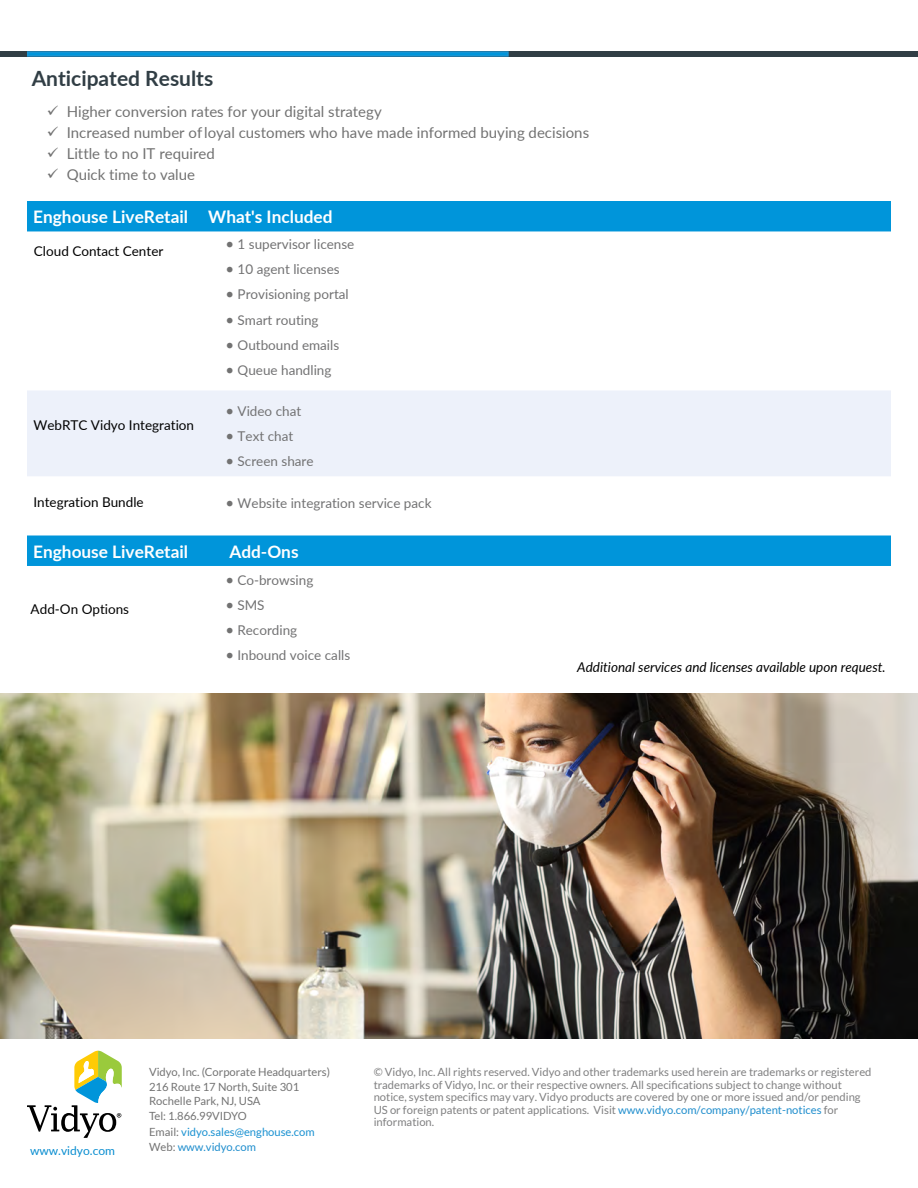
<style>
.page{position:relative;width:918px;height:1188px;background:#fff}
.page>*{position:absolute;margin:0;border:0;box-sizing:border-box;transform-origin:0 0}
.t1{font:700 21px "Lato";color:#313e45}
.t2{font:700 17.25px "Lato";color:#fff}
.t3{font:700 17.25px "Lato";color:#fff}
.t4{font:15px "Lato";color:#727272}
.t5{font:13.5px "Lato";color:#727273}
.t6{font:13.5px "Lato";color:#000}
.t7{font:italic 13.5px "Lato";color:#000}
.t8{font:12px "Lato";color:#088dd0}
.t9{font:11.25px/12.6px "Lato";color:#808081}
.t10{font:11.25px/15px "Lato";color:#737373}
.s1{font-style:inherit}
.s2{font-size:15px;color:#727272}
.s3{color:#1a91d1}
.s4{color:#1e8dcd}
</style>
<div class="page">
<div style="left:0;top:51px;width:918px;height:6px;background:#313e45"></div>
<svg style="left:27px;top:51px;width:482px;height:6px;background:#128bc6"></svg>
<svg style="left:27px;top:1051px;width:95px;height:87px"></svg>
<div style="left:27px;top:201px;width:864px;height:30px;background:#0095da"></div>
<div style="left:27px;top:391px;width:864px;height:85px;background:#edf1fa"></div>
<img style="left:0;top:693px;width:918px;height:346px">
<div style="left:27px;top:536px;width:864px;height:30px;background:#0095da"></div>
<h1 class="t1" style="left:32px;top:63px;width:183px">Anticipated Results</h1>
<h3 class="t4" style="left:47px;top:101px;width:337px">✓ Higher conversion rates for your digital strategy</h3>
<h3 class="t4" style="left:47px;top:122px;width:544px">✓ Increased number ofloyal customers who have made informed buying decisions</h3>
<h3 class="t4" style="left:47px;top:143px;width:170px">✓ Little to no IT required</h3>
<h3 class="t4" style="left:47px;top:164px;width:150px">✓ Quick time to value</h3>
<h2 class="t2" style="left:33px;top:204px;width:301px"><span class="s1">Enghouse Live</span>Retail What's Included</h2>
<p class="t6" style="left:34px;top:241px;width:131px">Cloud Contact Center</p>
<p class="t5" style="left:226px;top:235px;width:130px"><span class="s2">•</span> 1 supervisor license</p>
<p class="t5" style="left:226px;top:260px;width:116px"><span class="s2">•</span> 10 agent licenses</p>
<p class="t5" style="left:226px;top:285px;width:125px"><span class="s2">•</span> Provisioning portal</p>
<p class="t5" style="left:226px;top:310px;width:95px"><span class="s2">•</span> Smart routing</p>
<p class="t5" style="left:226px;top:335px;width:115px"><span class="s2">•</span> Outbound emails</p>
<p class="t5" style="left:226px;top:360px;width:107px"><span class="s2">•</span> Queue handling</p>
<p class="t5" style="left:226px;top:402px;width:77px"><span class="s2">•</span> Video chat</p>
<p class="t5" style="left:226px;top:427px;width:69px"><span class="s2">•</span> Text chat</p>
<p class="t5" style="left:226px;top:452px;width:90px"><span class="s2">•</span> Screen share</p>
<p class="t5" style="left:226px;top:493px;width:207px"><span class="s2">•</span> Website integration service pack</p>
<p class="t6" style="left:33px;top:415px;width:162px">WebRTC Vidyo Integration</p>
<p class="t6" style="left:33px;top:493px;width:112px">Integration Bundle</p>
<h2 class="t3" style="left:33px;top:539px;width:156px">Enghouse Live<span class="s1">Retail</span></h2>
<h2 class="t2" style="left:229px;top:539px;width:71px">Add-Ons</h2>
<p class="t6" style="left:31px;top:600px;width:100px">Add-On Options</p>
<p class="t5" style="left:225px;top:570px;width:90px"><span class="s2">•</span> Co-browsing</p>
<p class="t5" style="left:225px;top:595px;width:41px"><span class="s2">•</span> SMS</p>
<p class="t5" style="left:225px;top:621px;width:73px"><span class="s2">•</span> Recording</p>
<p class="t5" style="left:225px;top:646px;width:126px"><span class="s2">•</span> Inbound voice calls</p>
<p class="t7" style="left:577px;top:657px;width:310px">Additional services and licenses available upon request.</p>
<p class="t8" style="left:30px;top:1142px;width:87px">www.vidyo.com</p>
<p class="t10" style="left:149px;top:1064px;width:183px">Vidyo, Inc. (Corporate Headquarters)<br>216 Route 17 North, Suite 301<br>Rochelle Park, NJ, USA<br>Tel: 1.866.99VIDYO<br>Email: <span class="s3">vidyo.sales@enghouse.com<br></span>Web: <span class="s4">www.vidyo.com</span></p>
<p class="t9" style="left:374px;top:1066px;width:499px">© Vidyo, Inc. All rights reserved. Vidyo and other trademarks used herein are trademarks or registered trademarks of Vidyo, Inc. or their respective owners. All specifications subject to change without notice, system specifics may vary. Vidyo products are covered by one or more issued and/or pending US or foreign patents or patent applications. Visit <span class="s4">www.vidyo.com/company/patent-notices</span> for information.</p>
</div>
